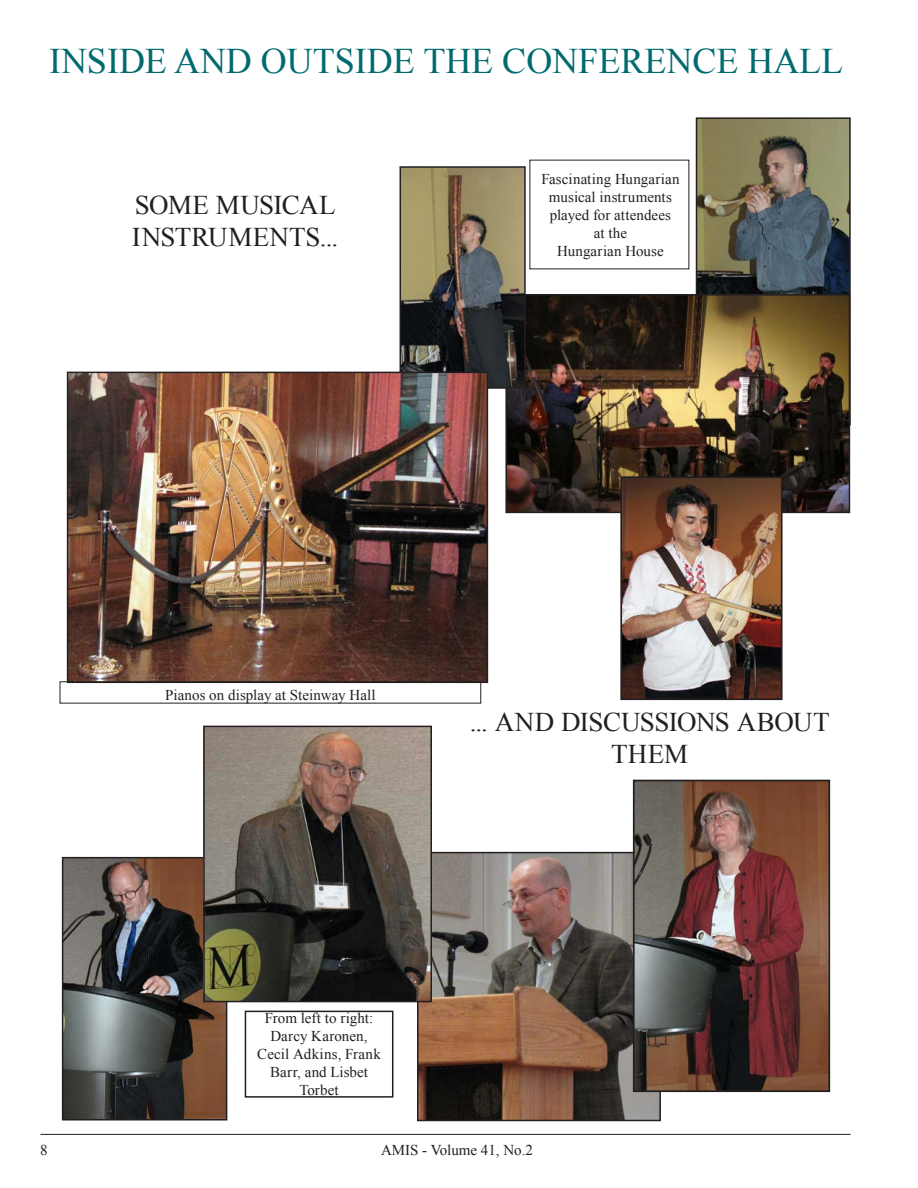
<style>
.page{position:relative;width:918px;height:1188px;background:#fff}
.page>*{position:absolute;margin:0;border:0;box-sizing:border-box;transform-origin:0 0}
.Major_Section_Header{font:36px "Times New Roman";color:#006b6e}
.Photo_caption{font:27px/32.4px "Times New Roman";letter-spacing:-.015em;color:#231f20;text-align:center}
.Photo_caption-2{font:27px "Times New Roman";letter-spacing:.005em;color:#231f20}
.Photo_caption-3{font:15px/18px "Times New Roman";letter-spacing:.005em;color:#231f20;text-align:center}
</style>
<div class="page">
<img style="left:699px;top:120px;width:149px;height:174px">
<div style="left:696px;top:117px;width:155px;height:308px;border:2px solid #231f20"></div>
<hr style="left:40px;top:1134px;width:810px;height:1px;background:#231f20">
<img style="left:508px;top:297px;width:339px;height:213px">
<div style="left:505px;top:294px;width:345px;height:219px;border:2px solid #231f20"></div>
<img style="left:623px;top:479px;width:157px;height:218px">
<div style="left:620px;top:476px;width:163px;height:224px;border:2px solid #231f20"></div>
<img style="left:403px;top:169px;width:120px;height:217px">
<div style="left:400px;top:166px;width:126px;height:223px;border:2px solid #231f20"></div>
<img style="left:70px;top:375px;width:415px;height:305px">
<div style="left:67px;top:372px;width:421px;height:311px;border:2px solid #231f20"></div>
<div style="left:60px;top:681px;width:421px;height:23px;border:1px solid #231f20"></div>
<img style="left:65px;top:860px;width:159px;height:257px">
<div style="left:62px;top:857px;width:165px;height:263px;border:2px solid #231f20"></div>
<img style="left:420px;top:855px;width:238px;height:263px">
<div style="left:417px;top:852px;width:244px;height:269px;border:2px solid #231f20"></div>
<img style="left:206px;top:729px;width:223px;height:270px">
<div style="left:203px;top:726px;width:229px;height:276px;border:2px solid #231f20"></div>
<img style="left:636px;top:783px;width:191px;height:306px">
<div style="left:633px;top:780px;width:197px;height:312px;border:2px solid #231f20"></div>
<div style="left:245px;top:1011px;width:148px;height:87px;border:2px solid #231f20"></div>
<p class="Major_Section_Header" style="left:49px;top:37px;width:796px">INSIDE AND OUTSIDE THE CONFERENCE HALL</p>
<p class="Photo_caption" style="left:135px;top:188px;width:202px">SOME MUSICAL</p>
<p class="Photo_caption-2" style="left:132px;top:219px;width:208px">INSTRUMENTS...</p>
<p class="Photo_caption-3" style="left:541px;top:169px;width:140px">Fascinating Hungarian musical instruments played for attendees<br>at the</p>
<p class="Photo_caption-3" style="left:557px;top:241px;width:108px">Hungarian House</p>
<p class="Photo_caption-3" style="left:165px;top:686px;width:212px">Pianos on display at Steinway Hall</p>
<p class="Photo_caption" style="left:470px;top:705px;width:361px">... AND DISCUSSIONS ABOUT<br>THEM</p>
<p class="Photo_caption-3" style="left:257px;top:1009px;width:125px">From left to right:<br>Darcy Karonen,<br>Cecil Adkins, Frank<br>Barr, and Lisbet<br>Torbet</p>
<p class="Photo_caption-3" style="left:40px;top:1141px;width:9px">8</p>
<p class="Photo_caption-3" style="left:381px;top:1141px;width:153px">AMIS - Volume 41, No.2</p>
</div>
